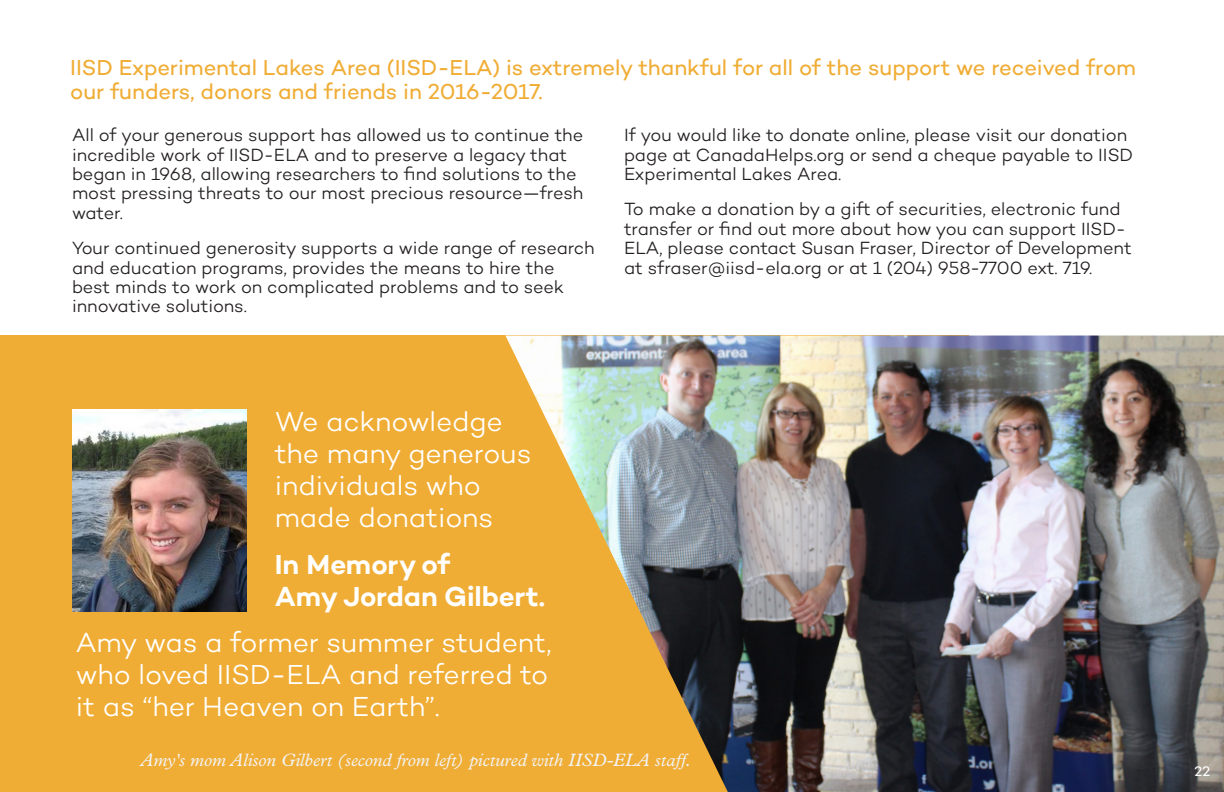
<style>
.page{position:relative;width:1224px;height:792px;background:#fff}
.page>*{position:absolute;margin:0;border:0;box-sizing:border-box;transform-origin:0 0}
.t1{font:300 28px/32px "Campton";color:#fff}
.t2{font:600 28px/32px "Campton";letter-spacing:-.005em;color:#fff}
.t3{font:22px/23.8px "Campton";letter-spacing:-.005em;color:#f0ad35}
.t4{font:300 18px/19.4px "Campton";letter-spacing:-.005em;color:#231f20}
.t5{font:italic 18px "Plantin MT Pro";color:#f2f3f4}
.t6{font:14px "Campton";color:#fff}
</style>
<div class="page">
<div style="left:0;top:336px;width:968px;height:456px;background:#f0ad35"></div>
<img style="left:505px;top:336px;width:719px;height:456px">
<img style="left:72px;top:409px;width:175px;height:202px">
<p class="t3" style="left:70px;top:55px;width:1067px">IISD Experimental Lakes Area (IISD-ELA) is extremely thankful for all of the support we received from our funders, donors and friends in 2016-2017.</p>
<p class="t4" style="left:72px;top:125px;width:513px">All of your generous support has allowed us to continue the incredible work of IISD-ELA and to preserve a legacy that began in 1968, allowing researchers to find solutions to the most pressing threats to our most precious resource—fresh water.</p>
<p class="t4" style="left:72px;top:238px;width:524px">Your continued generosity supports a wide range of research and education programs, provides the means to hire the best minds to work on complicated problems and to seek innovative solutions.</p>
<p class="t4" style="left:624px;top:125px;width:511px">If you would like to donate online, please visit our donation page at CanadaHelps.org or send a cheque payable to IISD<br>Experimental Lakes Area.</p>
<p class="t4" style="left:624px;top:199px;width:509px">To make a donation by a gift of securities, electronic fund transfer or find out more about how you can support IISD-ELA, please contact Susan Fraser, Director of Development at sfraser@iisd-ela.org or at 1 (204) 958-7700 ext. 719.</p>
<p class="t1" style="left:275px;top:405px;width:258px">We acknowledge the many generous individuals who made donations</p>
<p class="t2" style="left:275px;top:548px;width:272px">In Memory of<br>Amy Jordan Gilbert.</p>
<p class="t1" style="left:76px;top:626px;width:478px;text-align:justify">Amy was a former summer student, who loved IISD-ELA and referred to it as “her Heaven on Earth”.</p>
<p class="t5" style="left:140px;top:749px;width:553px">Amy's mom Alison Gilbert (second from left) pictured with IISD-ELA staff.</p>
<p class="t6" style="left:1195px;top:762px;width:17px">22</p>
</div>
